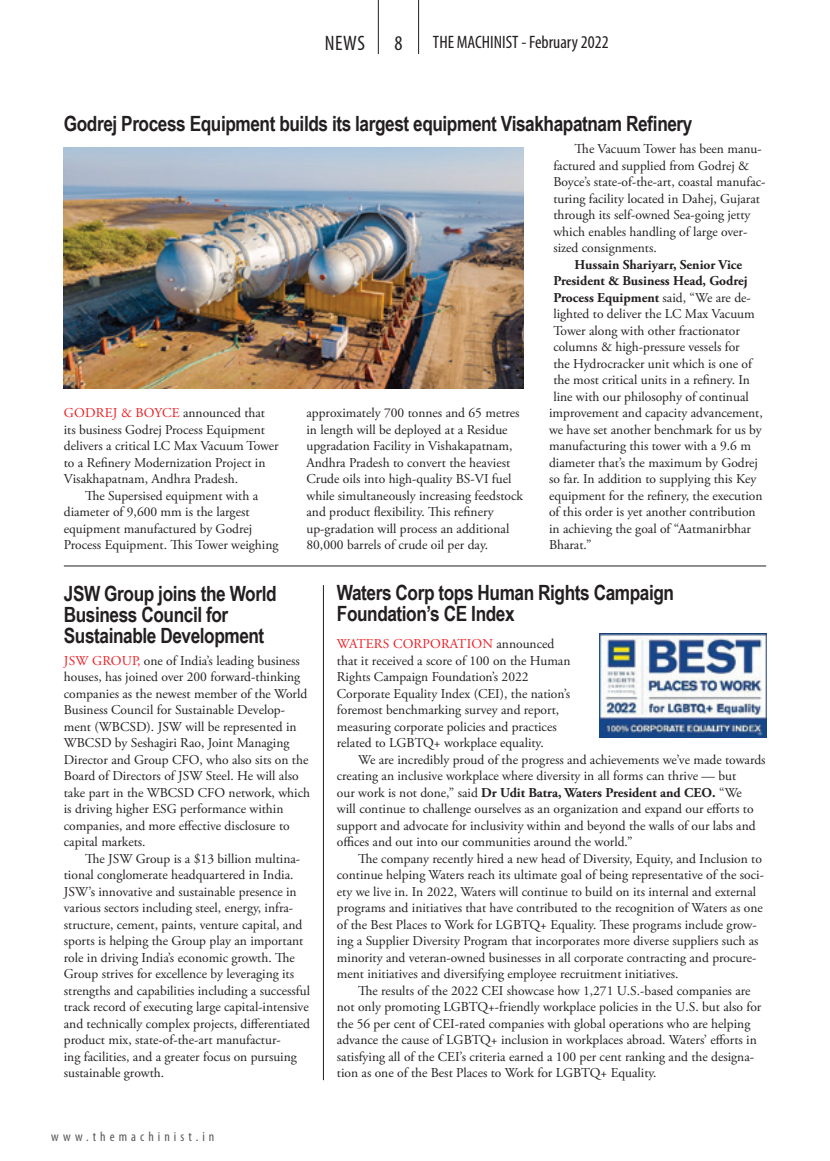
<style>
.page{position:relative;width:830px;height:1161px;background:#fff}
.page>*{position:absolute;margin:0;border:0;box-sizing:border-box;transform-origin:0 0}
.t1{font:700 21px/21px "Arial Narrow";letter-spacing:-.02em;color:#231f20}
.t2{font:condensed 21px "Myriad Pro";color:#231f20}
.t3{font:condensed 18px "Myriad Pro";color:#231f20}
.t4{font:13.5px/16.5px "Adobe Garamond Pro";color:#231f20}
.t5{font:700 13.5px "Adobe Garamond Pro";color:#231f20}
.t6{font:condensed 13.5px "Myriad Pro";letter-spacing:.3em;color:#57585a}
.s1{color:#ee1d23}
.s2{font-weight:400}
.s3{font-weight:700}
</style>
<div class="page">
<hr style="left:378px;top:0;width:1px;height:54px;background:#231f20">
<hr style="left:418px;top:0;width:1px;height:54px;background:#231f20">
<hr style="left:64px;top:565px;width:701px;height:1px;background:#231f20">
<hr style="left:323px;top:585px;width:1px;height:495px;background:#231f20">
<img style="left:64px;top:147px;width:459px;height:241px">
<img style="left:599px;top:634px;width:166px;height:104px">
<h1 class="t2" style="left:325px;top:31px;width:41px">NEWS</h1>
<h1 class="t2" style="left:394px;top:31px;width:10px">8</h1>
<h2 class="t3" style="left:433px;top:31px;width:177px">THE MACHINIST - February 2022</h2>
<p class="t1" style="left:64px;top:112px;width:630px">Godrej Process Equipment builds its largest equipment Visakhapatnam Refinery</p>
<p class="t4" style="left:64px;top:405px;width:216px"><span class="s1">GODREJ &amp; BOYCE</span> announced that its business Godrej Process Equipment delivers a critical LC Max Vacuum Tower to a Refinery Modernization Project in Visakhapatnam, Andhra Pradesh.</p>
<p class="t4" style="left:64px;top:487px;width:216px;text-indent:21px">The Supersised equipment with a diameter of 9,600 mm is the largest equipment manufactured by Godrej Process Equipment. This Tower weighing</p>
<p class="t4" style="left:306px;top:405px;width:218px">approximately 700 tonnes and 65 metres in length will be deployed at a Residue upgradation Facility in Vishakapatnam, Andhra Pradesh to convert the heaviest Crude oils into high-quality BS-VI fuel while simultaneously increasing feedstock and product flexibility. This refinery up-gradation will process an additional 80,000 barrels of crude oil per day.</p>
<p class="t4" style="left:553px;top:141px;width:214px;text-indent:21px">The Vacuum Tower has been manu&shy;factured and supplied from Godrej &amp; Boyce’s state-of-the-art, coastal manufac&shy;turing facility located in Dahej, Gujarat through its self-owned Sea-going jetty which enables handling of large over&shy;sized consignments.</p>
<p class="t5" style="left:574px;top:256px;width:169px">Hussain Shariyarr, Senior Vice</p>
<p class="t5" style="left:553px;top:273px;width:196px">President &amp; Business Head, Godrej</p>
<p class="t5" style="left:553px;top:289px;width:199px">Process Equipment <span class="s2">said, “We are de-</span></p>
<p class="t4" style="left:553px;top:306px;width:203px">lighted to deliver the LC Max Vacuum</p>
<p class="t4" style="left:553px;top:322px;width:188px">Tower along with other fractionator</p>
<p class="t4" style="left:553px;top:339px;width:188px">columns &amp; high-pressure vessels for</p>
<p class="t4" style="left:553px;top:355px;width:200px">the Hydrocracker unit which is one of</p>
<p class="t4" style="left:553px;top:372px;width:198px">the most critical units in a refinery. In</p>
<p class="t4" style="left:553px;top:388px;width:197px">line with our philosophy of continual</p>
<p class="t4" style="left:549px;top:405px;width:215px">improvement and capacity advancement,</p>
<p class="t4" style="left:549px;top:421px;width:214px">we have set another benchmark for us by</p>
<p class="t4" style="left:549px;top:438px;width:203px">manufacturing this tower with a 9.6 m</p>
<p class="t4" style="left:549px;top:454px;width:210px">diameter that’s the maximum by Godrej</p>
<p class="t4" style="left:549px;top:471px;width:209px">so far. In addition to supplying this Key</p>
<p class="t4" style="left:549px;top:487px;width:215px">equipment for the refinery, the execution</p>
<p class="t4" style="left:549px;top:504px;width:208px">of this order is yet another contribution</p>
<p class="t4" style="left:549px;top:520px;width:203px">in achieving the goal of “Aatmanirbhar</p>
<p class="t4" style="left:549px;top:537px;width:44px">Bharat.”</p>
<p class="t1" style="left:64px;top:582px;width:214px">JSW Group joins the World<br>Business Council for<br>Sustainable Development</p>
<p class="t4" style="left:64px;top:652px;width:247px"><span class="s1">JSW GROUP,</span> one of India’s leading business houses, has joined over 200 forward-thinking companies as the newest member of the World Business Council for Sustainable Develop&shy;ment (WBCSD). JSW will be represented in WBCSD by Seshagiri Rao, Joint Managing Director and Group CFO, who also sits on the Board of Directors of JSW Steel. He will also take part in the WBCSD CFO network, which is driving higher ESG performance within companies, and more effective disclosure to capital markets.</p>
<p class="t4" style="left:64px;top:850px;width:247px;text-indent:21px">The JSW Group is a $13 billion multina&shy;tional conglomerate headquartered in India.<br>JSW’s innovative and sustainable presence in various sectors including steel, energy, infra&shy;structure, cement, paints, venture capital, and sports is helping the Group play an important role in driving India’s economic growth. The Group strives for excellence by leveraging its strengths and capabilities including a successful track record of executing large capital-intensive and technically complex projects, differentiated product mix, state-of-the-art manufactur-<br>ing facilities, and a greater focus on pursuing sustainable growth.</p>
<p class="t6" style="left:51px;top:1128px;width:165px">www.themachinist.in</p>
<p class="t1" style="left:337px;top:581px;width:338px">Waters Corp tops Human Rights Campaign<br>Foundation’s CE Index</p>
<p class="t4" style="left:337px;top:636px;width:235px"><span class="s1">WATERS CORPORATION</span> announced that it received a score of 100 on the Human Rights Campaign Foundation’s 2022<br>Corporate Equality Index (CEI), the nation’s foremost benchmarking survey and report, measuring corporate policies and practices related to LGBTQ+ workplace equality.</p>
<p class="t4" style="left:337px;top:751px;width:430px;text-indent:21px">We are incredibly proud of the progress and achievements we’ve made towards creating an inclusive workplace where diversity in all forms can thrive — but<br>our work is not done,” said <span class="s3">Dr Udit Batra, Waters President and CEO.</span> “We<br>will continue to challenge ourselves as an organization and expand our efforts to support and advocate for inclusivity within and beyond the walls of our labs and offices and out into our communities around the world.”</p>
<p class="t4" style="left:337px;top:850px;width:428px;text-indent:21px">The company recently hired a new head of Diversity, Equity, and Inclusion to continue helping Waters reach its ultimate goal of being representative of the soci&shy;ety we live in. In 2022, Waters will continue to build on its internal and external programs and initiatives that have contributed to the recognition of Waters as one of the Best Places to Work for LGBTQ+ Equality. These programs include grow&shy;ing a Supplier Diversity Program that incorporates more diverse suppliers such as minority and veteran-owned businesses in all corporate contracting and procure&shy;ment initiatives and diversifying employee recruitment initiatives.</p>
<p class="t4" style="left:337px;top:982px;width:426px;text-indent:21px">The results of the 2022 CEI showcase how 1,271 U.S.-based companies are not only promoting LGBTQ+-friendly workplace policies in the U.S. but also for the 56 per cent of CEI-rated companies with global operations who are helping advance the cause of LGBTQ+ inclusion in workplaces abroad. Waters’ efforts in satisfying all of the CEI’s criteria earned a 100 per cent ranking and the designa&shy;tion as one of the Best Places to Work for LGBTQ+ Equality.</p>
</div>
